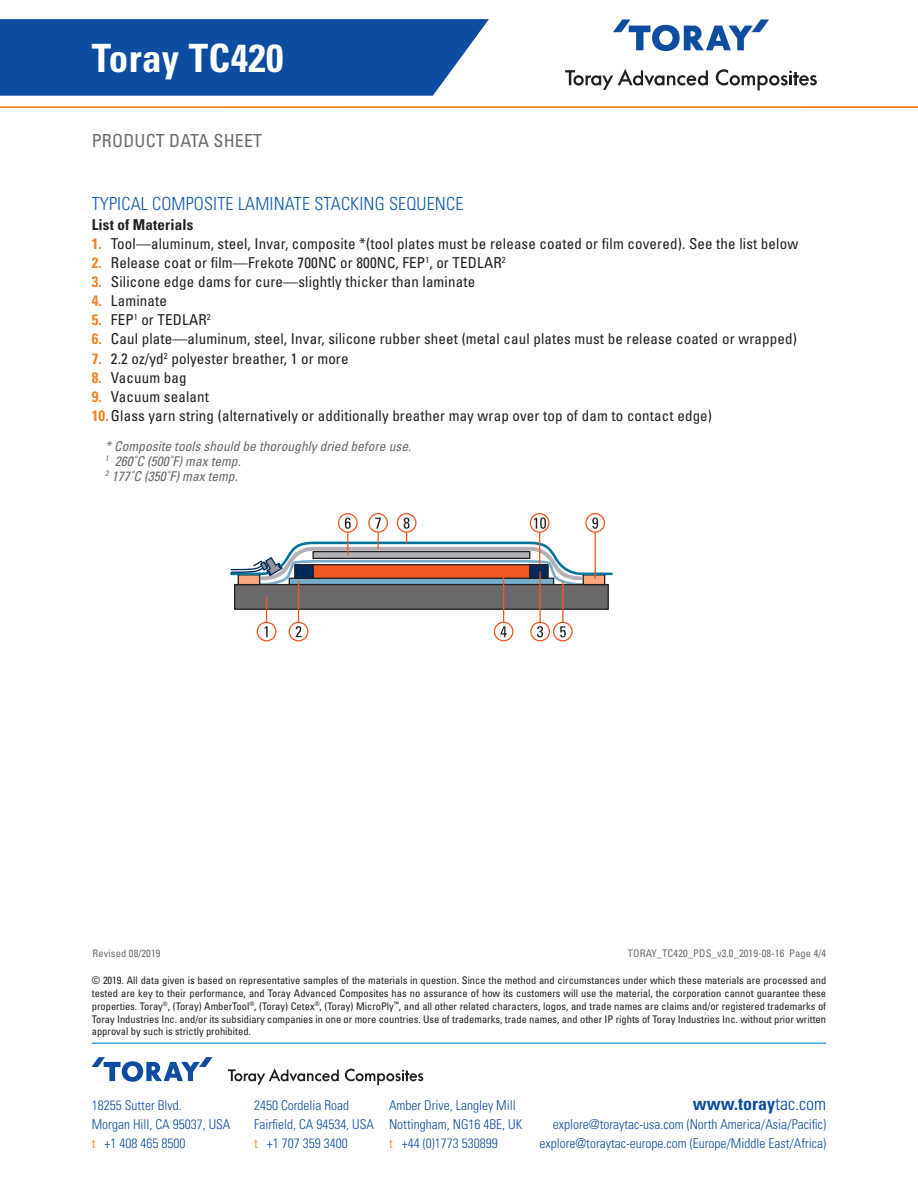
<style>
.page{position:relative;width:918px;height:1188px;background:#fff}
.page>*{position:absolute;margin:0;border:0;box-sizing:border-box;transform-origin:0 0}
.t1{font:700 condensed 39px "Univers";letter-spacing:.01em;color:#fff}
.t2{font:300 condensed 18px "Univers";letter-spacing:.01em;color:#0e59a9}
.t3{font:condensed 18px "Univers";letter-spacing:.01em;color:#6c6d70}
.t4{font:700 condensed 18px "Univers";color:#0d4da1}
.t5{font:condensed 15px "Univers";letter-spacing:.01em;color:#231f20}
.Body_text{font:700 condensed 15px "Univers";letter-spacing:.01em;color:#231f20}
.t6{font:300 condensed 13.5px/19.2px "Univers";color:#0d4da1}
.Mechanical_Propertie{font:italic condensed 13.5px/15px "Univers";color:#64696c}
.t7{font:condensed 10.5px/12.8px "Univers";color:#231f20;text-align:justify}
.Body_text-2{font:condensed 10.5px "Univers";letter-spacing:.01em;color:#6c6d70}
.s1{font-weight:700;color:#f58220}
.s2{color:#f58220}
.s3{font-weight:300}
</style>
<div class="page">
<hr style="left:92px;top:1042px;width:734px;height:2px;background:#42a0d8">
<svg style="left:91px;top:1057px;width:122px;height:25px"></svg>
<svg style="left:228px;top:1068px;width:111px;height:17px"></svg>
<svg style="left:345px;top:1069px;width:79px;height:16px"></svg>
<svg style="left:0;top:19px;width:489px;height:77px;background:#1b57a6"></svg>
<hr style="left:0;top:106px;width:918px;height:2px;background:#f58220">
<svg style="left:613px;top:19px;width:156px;height:32px"></svg>
<svg style="left:565px;top:69px;width:143px;height:21px"></svg>
<svg style="left:716px;top:69px;width:101px;height:21px"></svg>
<div style="left:234px;top:584px;width:375px;height:26px;background:#6c696d;border:1px solid #231f20"></div>
<div style="left:257px;top:622px;width:19px;height:19px;border:1px solid #f15921;border-radius:50%"></div>
<svg style="left:265px;top:597px;width:3px;height:40px"></svg>
<svg style="left:289px;top:622px;width:19px;height:19px"></svg>
<div style="left:289px;top:622px;width:19px;height:19px;border:1px solid #f15921;border-radius:50%"></div>
<svg style="left:296px;top:626px;width:6px;height:11px"></svg>
<hr style="left:298px;top:581px;width:1px;height:41px;background:#f15921">
<svg style="left:531px;top:622px;width:18px;height:19px"></svg>
<div style="left:530px;top:622px;width:20px;height:19px;border:1px solid #f15921;border-radius:50%"></div>
<svg style="left:537px;top:626px;width:6px;height:11px"></svg>
<hr style="left:539px;top:571px;width:2px;height:51px;background:#f15921">
<svg style="left:494px;top:622px;width:19px;height:19px"></svg>
<div style="left:494px;top:622px;width:20px;height:19px;border:1px solid #f15921;border-radius:50%"></div>
<svg style="left:501px;top:626px;width:6px;height:11px"></svg>
<hr style="left:503px;top:571px;width:1px;height:51px;background:#f15921">
<svg style="left:554px;top:622px;width:18px;height:19px"></svg>
<div style="left:553px;top:622px;width:20px;height:19px;border:1px solid #f15921;border-radius:50%"></div>
<svg style="left:560px;top:626px;width:6px;height:11px"></svg>
<hr style="left:562px;top:581px;width:1px;height:41px;background:#f15921">
<svg style="left:339px;top:514px;width:18px;height:18px"></svg>
<div style="left:338px;top:513px;width:20px;height:20px;border:1px solid #f15921;border-radius:50%"></div>
<svg style="left:369px;top:514px;width:18px;height:18px"></svg>
<div style="left:368px;top:513px;width:20px;height:20px;border:1px solid #f15921;border-radius:50%"></div>
<svg style="left:397px;top:514px;width:19px;height:18px"></svg>
<div style="left:397px;top:513px;width:20px;height:20px;border:1px solid #f15921;border-radius:50%"></div>
<svg style="left:586px;top:514px;width:18px;height:18px"></svg>
<div style="left:585px;top:513px;width:20px;height:20px;border:1px solid #f15921;border-radius:50%"></div>
<svg style="left:530px;top:514px;width:19px;height:18px"></svg>
<div style="left:530px;top:513px;width:20px;height:20px;border:1px solid #f15921;border-radius:50%"></div>
<svg style="left:230px;top:518px;width:383px;height:69px"></svg>
<h1 class="t1" style="left:92px;top:35px;width:193px">Toray TC420</h1>
<h2 class="t3" style="left:92px;top:129px;width:172px">PRODUCT DATA SHEET</h2>
<p class="t2" style="left:92px;top:193px;width:373px">TYPICAL COMPOSITE LAMINATE STACKING SEQUENCE</p>
<p class="Body_text" style="left:92px;top:215px;width:103px">List of Materials</p>
<p class="t5" style="left:92px;top:234px;width:708px"><span class="s1">1.</span> Tool—aluminum, steel, Invar, composite *(tool plates must be release coated or film covered). See the list below</p>
<p class="t5" style="left:92px;top:253px;width:415px"><span class="s1">2.</span> Release coat or film—Frekote 700NC or 800NC, FEP<sup>1</sup>, or TEDLAR<sup>2</sup></p>
<p class="t5" style="left:92px;top:272px;width:385px"><span class="s1">3.</span> Silicone edge dams for cure—slightly thicker than laminate</p>
<p class="t5" style="left:92px;top:291px;width:77px"><span class="s1">4.</span> Laminate</p>
<p class="t5" style="left:92px;top:310px;width:120px"><span class="s1">5.</span> FEP<sup>1</sup> or TEDLAR<sup>2</sup></p>
<p class="t5" style="left:92px;top:330px;width:707px"><span class="s1">6.</span> Caul plate—aluminum, steel, Invar, silicone rubber sheet (metal caul plates must be release coated or wrapped)</p>
<p class="t5" style="left:92px;top:349px;width:258px"><span class="s1">7.</span> 2.2 oz/yd<sup>2</sup> polyester breather, 1 or more</p>
<p class="t5" style="left:92px;top:368px;width:96px"><span class="s1">8.</span> Vacuum bag</p>
<p class="t5" style="left:92px;top:387px;width:119px"><span class="s1">9.</span> Vacuum sealant</p>
<p class="t5" style="left:92px;top:406px;width:622px"><span class="s1">10.</span>Glass yarn string (alternatively or additionally breather may wrap over top of dam to contact edge)</p>
<p class="Mechanical_Propertie" style="left:105px;top:438px;width:307px">* Composite tools should be thoroughly dried before use.</p>
<p class="Mechanical_Propertie" style="left:105px;top:453px;width:137px"><sup>1</sup> 260˚C (500˚F) max temp.<br><sup>2</sup> 177˚C (350˚F) max temp.</p>
<p class="Body_text-2" style="left:92px;top:946px;width:69px">Revised 08/2019</p>
<p class="Body_text-2" style="left:628px;top:946px;width:200px">TORAY_TC420_PDS_v3.0_2019-08-16 Page 4/4</p>
<p class="t7" style="left:92px;top:974px;width:736px">© 2019. All data given is based on representative samples of the materials in question. Since the method and circumstances under which these materials are processed and tested are key to their performance, and Toray Advanced Composites has no assurance of how its customers will use the material, the corporation cannot guarantee these properties. Toray<sup>®</sup>, (Toray) AmberTool<sup>®</sup>, (Toray) Cetex<sup>®</sup>, (Toray) MicroPly<sup>™</sup>, and all other related characters, logos, and trade names are claims and/or registered trademarks of Toray Industries Inc. and/or its subsidiary companies in one or more countries. Use of trademarks, trade names, and other IP rights of Toray Industries Inc. without prior written approval by such is strictly prohibited.</p>
<p class="t6" style="left:92px;top:1095px;width:140px">18255 Sutter Blvd.<br>Morgan Hill, CA 95037, USA <span class="s2">t</span> +1 408 465 8500</p>
<p class="t6" style="left:254px;top:1095px;width:121px">2450 Cordelia Road<br>Fairfield, CA 94534, USA <span class="s2">t</span> +1 707 359 3400</p>
<p class="t6" style="left:389px;top:1095px;width:135px">Amber Drive, Langley Mill<br>Nottingham, NG16 4BE, UK <span class="s2">t</span> +44 (0)1773 530899</p>
<h2 class="t4" style="left:693px;top:1092px;width:135px">www.toray<span class="s3">tac.com</span></h2>
<p class="t6" style="left:540px;top:1115px;width:288px;text-align:right">explore@toraytac-usa.com (North America/Asia/Pacific) explore@toraytac-europe.com (Europe/Middle East/Africa)</p>
</div>
